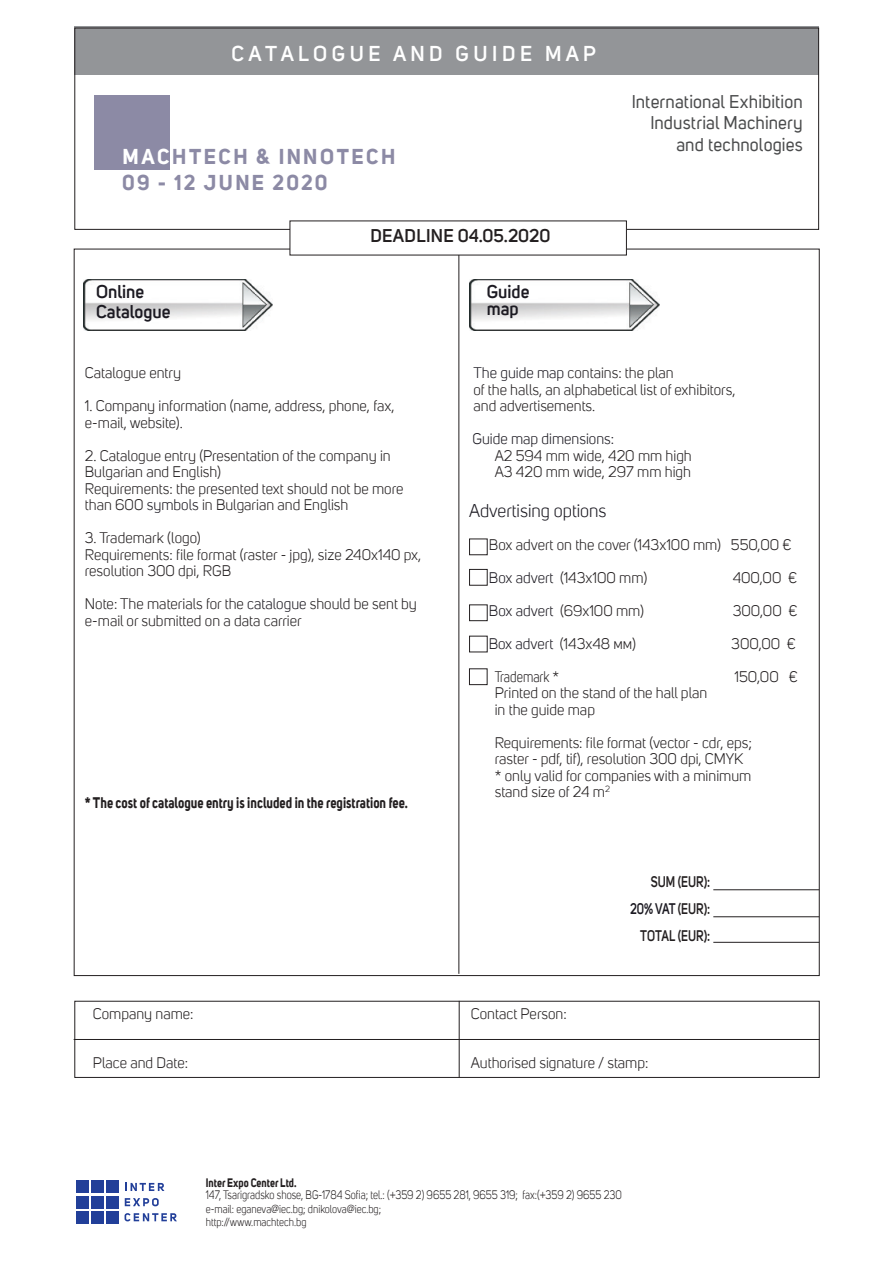
<style>
.page{position:relative;width:893px;height:1263px;background:#fff}
.page>*{position:absolute;margin:0;border:0;box-sizing:border-box;transform-origin:0 0}
.t1{font:700 21px/25.2px "Uni Sans";letter-spacing:.115em;color:#8c8aa5}
.t2{font:600 21px "Uni Sans";color:#fff}
.t3{font:18px/21.6px "Uni Sans";letter-spacing:.005em;color:#4b4c4d;text-align:right}
.t4{font:600 18px/19.8px "Uni Sans";color:#1c1a22}
.t5{font:18px "Uni Sans";color:#1c1a22}
.t6{font:600 18px "Uni Sans";letter-spacing:.02em;color:#231f20}
.t7{font:15px/16.5px "Uni Sans";color:#231f20}
.t8{font:700 15px "Uni Sans";color:#231f20;scale:.85 1}
.t9{font:600 15px/27px "Uni Sans";color:#231f20;text-align:right;scale:.8 1}
.t10{font:15px "Uni Sans";color:#1c1a22}
.t11{font:15px "Uni Sans";color:#231f20;scale:.85 1}
.t12{font:12px "Uni Sans";color:#231f20;scale:.85 1}
.t13{font:700 12px "Uni Sans";color:#231f20;scale:.85 1}
.t14{font:11.25px/13.5px "Uni Sans";color:#231f20;scale:.9 1}
.s1{color:#fff}
.s2{color:#1c1a22}
</style>
<div class="page">
<div style="left:74px;top:26px;width:744px;height:49px;background:#939598"></div>
<div style="left:74px;top:28px;width:745px;height:202px;border:1px solid #231f20"></div>
<div style="left:74px;top:1001px;width:746px;height:77px;border:1px solid #231f20"></div>
<hr style="left:459px;top:1001px;width:1px;height:76px;background:#231f20">
<hr style="left:74px;top:1039px;width:746px;height:1px;background:#231f20">
<hr style="left:713px;top:889px;width:106px;height:1px;background:#231f20">
<hr style="left:713px;top:916px;width:106px;height:1px;background:#231f20">
<hr style="left:713px;top:942px;width:106px;height:1px;background:#231f20">
<div style="left:469px;top:539px;width:19px;height:16px;border:1px solid #231f20"></div>
<div style="left:469px;top:569px;width:19px;height:17px;border:1px solid #231f20"></div>
<div style="left:469px;top:604px;width:19px;height:17px;border:1px solid #231f20"></div>
<div style="left:469px;top:636px;width:19px;height:16px;border:1px solid #231f20"></div>
<hr style="left:458px;top:251px;width:1px;height:723px;background:#231f20">
<img style="left:83px;top:280px;width:190px;height:50px">
<img style="left:470px;top:279px;width:189px;height:51px">
<div style="left:290px;top:221px;width:336px;height:34px;background:#fff"></div>
<div style="left:94px;top:96px;width:76px;height:74px;background:#8c8aa5"></div>
<div style="left:76px;top:1211px;width:12px;height:12px;background:#223f99"></div>
<div style="left:91px;top:1211px;width:12px;height:12px;background:#223f99"></div>
<div style="left:106px;top:1211px;width:13px;height:12px;background:#223f99"></div>
<div style="left:76px;top:1196px;width:12px;height:12px;background:#223f99"></div>
<div style="left:91px;top:1196px;width:12px;height:12px;background:#223f99"></div>
<div style="left:106px;top:1196px;width:13px;height:12px;background:#223f99"></div>
<div style="left:76px;top:1181px;width:12px;height:12px;background:#223f99"></div>
<div style="left:91px;top:1181px;width:12px;height:12px;background:#223f99"></div>
<div style="left:106px;top:1181px;width:13px;height:12px;background:#223f99"></div>
<svg style="left:125px;top:1183px;width:39px;height:8px"></svg>
<svg style="left:125px;top:1198px;width:34px;height:8px"></svg>
<svg style="left:125px;top:1213px;width:52px;height:8px"></svg>
<div style="left:469px;top:668px;width:18px;height:17px;border:1px solid #231f20"></div>
<h1 class="t2" style="left:232px;top:41px;width:366px">C A T A L O G U E A N D G U I D E M A P</h1>
<h1 class="t1" style="left:122px;top:144px;width:275px"><span class="s1">MAC</span>HTECH &amp; INNOTECH<br>09 - 12 JUNE 2020</h1>
<p class="t6" style="left:370px;top:225px;width:182px">DEADLINE 04.05.2020</p>
<p class="t4" style="left:96px;top:282px;width:76px">Online<br>Catalogue</p>
<p class="t4" style="left:487px;top:284px;width:44px;line-height:16.5px">Guide map</p>
<p class="t3" style="left:632px;top:91px;width:172px">International Exhibition<br>Industrial Machinery and technologies</p>
<p class="t7" style="left:85px;top:365px;width:98px">Catalogue entry</p>
<p class="t7" style="left:85px;top:398px;width:311px">1. Company information (name, address, phone, fax, e-mail, website).</p>
<p class="t7" style="left:85px;top:448px;width:320px">2. Catalogue entry (Presentation of the company in Bulgarian and English)<br>Requirements: the presented text should not be more than 600 <span class="s2">symbols</span> in Bulgarian and English</p>
<p class="t7" style="left:85px;top:530px;width:338px">3. Trademark (logo)<br>Requirements: file format (raster - jpg), size 240x140 px, resolution 300 dpi, RGB</p>
<p class="t7" style="left:85px;top:596px;width:334px">Note: The materials for the <span class="s2">catalogue</span> should be sent by e-mail or submitted on a data carrier</p>
<p class="t8" style="left:85px;top:793px;width:382px">* The cost of catalogue entry is included in the registration fee.</p>
<p class="t7" style="left:473px;top:365px;width:263px"><span class="s2">The guide map</span> contains: the plan<br>of the halls, an alphabetical list of exhibitors, and advertisements.</p>
<p class="t10" style="left:472px;top:430px;width:143px">Guide map dimensions:</p>
<p class="t7" style="left:495px;top:447px;width:199px">А2 594 mm wide, 420 mm high<br>А3 420 mm wide, 297 mm high</p>
<p class="t5" style="left:469px;top:500px;width:139px">Advertising options</p>
<p class="t7" style="left:489px;top:537px;width:304px">Box advert on the cover (143х100 mm) 550,00 €</p>
<p class="t7" style="left:489px;top:570px;width:160px"><span class="s2">Box advert</span> (143x100 mm)</p>
<p class="t7" style="left:733px;top:570px;width:66px">400,00 €</p>
<p class="t7" style="left:489px;top:603px;width:157px"><span class="s2">Box advert</span> (69x100 mm)</p>
<p class="t7" style="left:733px;top:603px;width:66px">300,00 €</p>
<p class="t7" style="left:489px;top:636px;width:149px"><span class="s2">Box advert</span> (143x48 мм)</p>
<p class="t7" style="left:731px;top:636px;width:66px">300,00 €</p>
<p class="t11" style="left:495px;top:668px;width:77px">Trademark *</p>
<p class="t7" style="left:735px;top:669px;width:65px">150,00 €</p>
<p class="t7" style="left:495px;top:685px;width:214px">Printed on the stand of the hall plan in the guide map</p>
<p class="t7" style="left:495px;top:735px;width:259px">Requirements: file format (vector - cdr, eps; raster - pdf, tif), resolution 300 dpi, CMYK * only valid for companies with a minimum stand size of 24 m<sup>2</sup></p>
<p class="t9" style="left:630px;top:868px;width:102px">SUM (EUR):<br><span class="s2">20% VAT</span> (EUR):<br>TOTAL (EUR):</p>
<p class="t7" style="left:93px;top:1005px;width:102px">Company name:</p>
<p class="t7" style="left:471px;top:1005px;width:97px">Contact Person:</p>
<p class="t7" style="left:93px;top:1055px;width:97px">Place and Date:</p>
<p class="t7" style="left:471px;top:1055px;width:179px">Authorised signature / stamp:</p>
<p class="t13" style="left:206px;top:1175px;width:108px">Inter Expo Center Ltd.</p>
<p class="t12" style="left:206px;top:1188px;width:491px">147, Tsarigradsko shose, BG-1784 Sofia; tel.: (+359 2) 9655 281, 9655 319; fax:(+359 2) 9655 230</p>
<p class="t14" style="left:206px;top:1202px;width:196px">e-mail: eganeva@iec.bg; dnikolova@iec.bg; http://www.machtech.bg</p>
</div>
